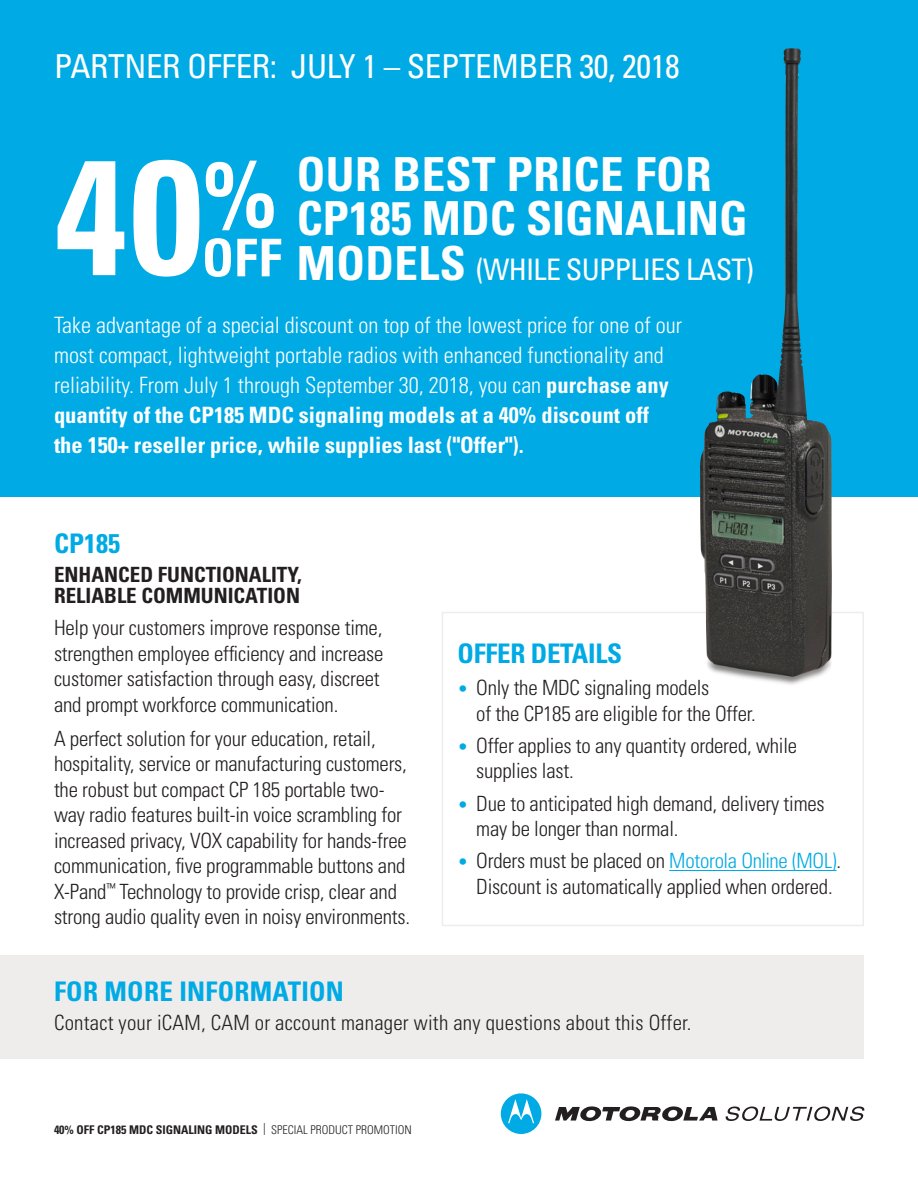
<style>
.page{position:relative;width:918px;height:1188px;background:#fff}
.page>*{position:absolute;margin:0;border:0;box-sizing:border-box;transform-origin:0 0}
.t1{font:700 condensed 163.2px "Univers LT Std";color:#fff}
.t2{font:700 condensed 95.1px "Univers LT Std";color:#fff}
.t3{font:700 condensed 52.05px "Univers LT Std";color:#fff}
.t4{font:700 condensed 46.95px/44.4px "Univers LT Std";color:#fff}
.t5{font:condensed 33px "Univers LT Std";letter-spacing:-.01em;color:#fff}
.t6{font:condensed 29.7px "Univers LT Std";letter-spacing:-.025em;color:#fff}
._3subhead{font:700 condensed 27px "Univers LT Std";color:#00aae4}
.t7{font:300 condensed 22.5px/30px "Univers LT Std";color:#fff}
.body{font:300 condensed 21px/25.5px "Univers LT Std";letter-spacing:-.01em;color:#231f20}
.body-2{font:300 condensed 21px "Univers LT Std";letter-spacing:.01em;color:#231f20}
._3subhead-2{font:700 condensed 21px/21px "Univers LT Std";color:#231f20}
.t8{font:700 condensed 12px "Univers LT Std";color:#231f20}
.s1{font-weight:700;font-size:46.95px}
.s2{font-weight:700}
.s3{font-size:18px;color:#00aae4}
.s4{color:#00aae4}
.s5{font-weight:300}
</style>
<div class="page">
<div style="left:0;top:0;width:918px;height:497px;background:#00aae4"></div>
<div style="left:442px;top:612px;width:422px;height:314px;border:2px solid #c7c3c1"></div>
<hr style="left:669px;top:870px;width:167px;height:1px;background:#00aae4">
<svg style="left:555px;top:1106px;width:163px;height:16px"></svg>
<svg style="left:501px;top:1093px;width:40px;height:41px"></svg>
<svg style="left:726px;top:1107px;width:138px;height:14px"></svg>
<div style="left:0;top:955px;width:864px;height:103px;background:#eeedec"></div>
<img style="left:700px;top:48px;width:132px;height:637px">
<p class="t5" style="left:54px;top:45px;width:627px">PARTNER OFFER: JULY 1 – SEPTEMBER 30, 2018</p>
<p class="t4" style="left:297px;top:152px;width:452px">OUR BEST PRICE FOR<br>CP185 MDC SIGNALING</p>
<p class="t6" style="left:297px;top:251px;width:459px"><span class="s1">MODELS</span> (WHILE SUPPLIES LAST)</p>
<p class="t7" style="left:54px;top:310px;width:629px">Take advantage of a special discount on top of the lowest price for one of our most compact, lightweight portable radios with enhanced functionality and reliability. From July 1 through September 30, 2018, you can <span class="s2">purchase any quantity of the CP185 MDC signaling models at a 40% discount off the 150+ reseller price, while supplies last ("Offer").</span></p>
<p class="t1" style="left:54px;top:117px;width:150px">40</p>
<p class="t2" style="left:203px;top:136px;width:76px">%</p>
<p class="t3" style="left:202px;top:226px;width:81px">OFF</p>
<p class="_3subhead" style="left:54px;top:527px;width:67px">CP185</p>
<p class="_3subhead-2" style="left:54px;top:564px;width:249px">ENHANCED FUNCTIONALITY,<br>RELIABLE COMMUNICATION</p>
<p class="body" style="left:54px;top:615px;width:331px">Help your customers improve response time, strengthen employee efficiency and increase customer satisfaction through easy, discreet and prompt workforce communication.</p>
<p class="body" style="left:54px;top:725px;width:358px">A perfect solution for your education, retail, hospitality, service or manufacturing customers, the robust but compact CP 185 portable two&shy;way radio features built-in voice scrambling for increased privacy, VOX capability for hands-free communication, five programmable buttons and X-Pand<sup>™</sup> Technology to provide crisp, clear and strong audio quality even in noisy environments.</p>
<p class="_3subhead" style="left:458px;top:637px;width:166px">OFFER DETAILS</p>
<p class="body" style="left:476px;top:675px;width:281px;text-indent:-19px"><span class="s3">•</span> Only the MDC signaling models<br>of the CP185 are eligible for the Offer.</p>
<p class="body" style="left:476px;top:733px;width:322px;text-indent:-19px"><span class="s3">•</span> Offer applies to any quantity ordered, while supplies last.</p>
<p class="body" style="left:476px;top:791px;width:350px;text-indent:-19px"><span class="s3">•</span> Due to anticipated high demand, delivery times may be longer than normal.</p>
<p class="body" style="left:458px;top:848px;width:385px;text-align:center"><span class="s3">•</span> Orders must be placed on <span class="s4">Motorola Online (MOL)</span>.<br>Discount is automatically applied when ordered.</p>
<p class="_3subhead" style="left:54px;top:974px;width:292px">FOR MORE INFORMATION</p>
<p class="body-2" style="left:54px;top:1010px;width:639px">Contact your iCAM, CAM or account manager with any questions about this Offer.</p>
<p class="t8" style="left:54px;top:1122px;width:359px">40% OFF CP185 MDC SIGNALING MODELS <sup>|</sup> <span class="s5">SPECIAL PRODUCT PROMOTION</span></p>
</div>
